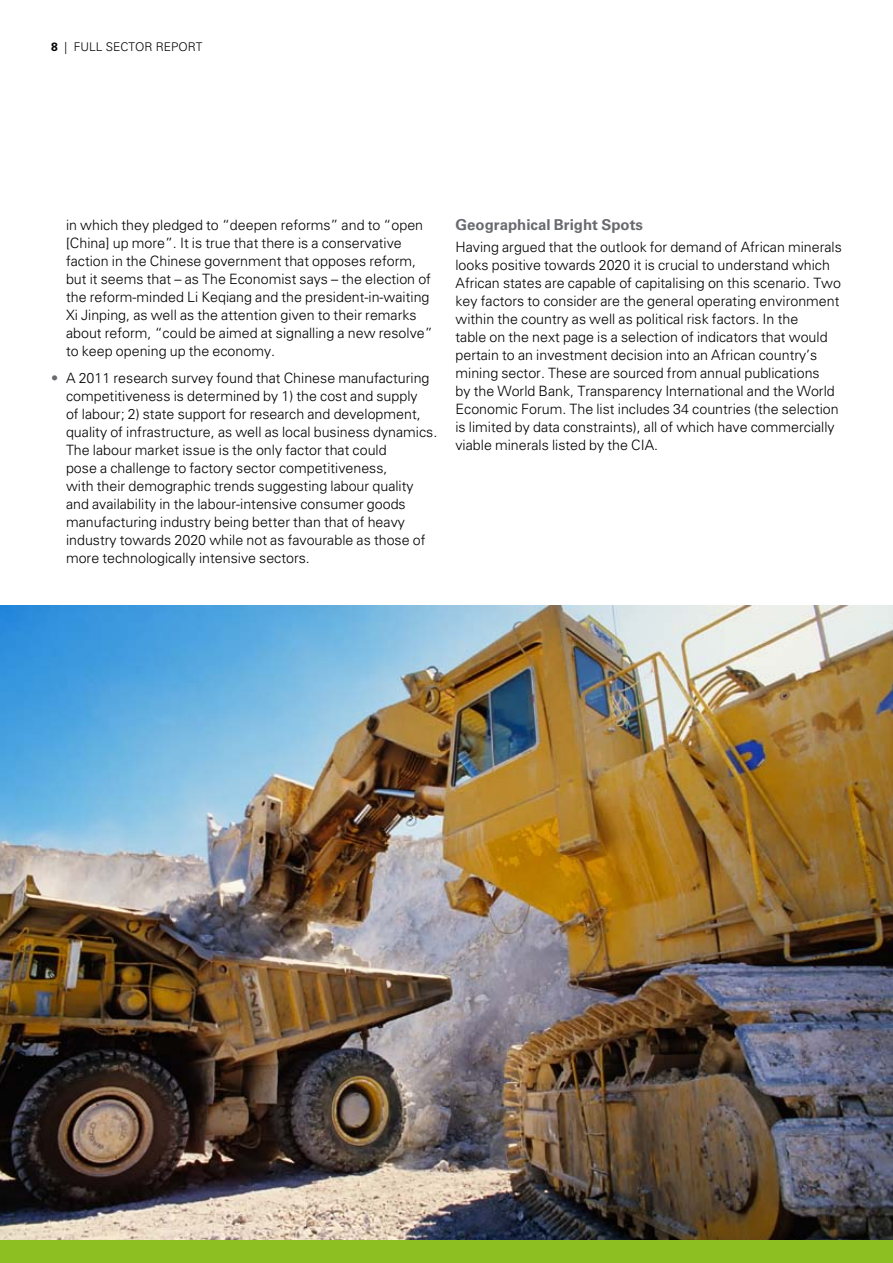
<style>
.page{position:relative;width:893px;height:1263px;background:#fff}
.page>*{position:absolute;margin:0;border:0;box-sizing:border-box;transform-origin:0 0}
.t1{font:700 15px "Univers LT Std";color:#696a6f}
.t2{font:300 14.25px/18px "Univers LT Std";color:#000}
.t3{font:300 12px "Univers LT Std";color:#000}
.s1{font-weight:700}
.s2{color:#696a6f}
</style>
<div class="page">
<img style="left:0;top:606px;width:893px;height:634px">
<div style="left:0;top:1240px;width:893px;height:23px;background:#8dbe22"></div>
<p class="t3" style="left:51px;top:39px;width:153px"><span class="s1">8</span> | FULL SECTOR REPORT</p>
<p class="t2" style="left:66px;top:216px;width:368px">in which they pledged to “deepen reforms” and to “open [China] up more”. It is true that there is a conservative faction in the Chinese government that opposes reform, but it seems that – as The Economist says – the election of the reform-minded Li Keqiang and the president-in-waiting Xi Jinping, as well as the attention given to their remarks about reform, “could be aimed at signalling a new resolve” to keep opening up the economy.</p>
<p class="t2" style="left:66px;top:369px;width:373px;text-indent:-15px"><span class="s2">•</span> A 2011 research survey found that Chinese manufacturing competitiveness is determined by 1) the cost and supply<br>of labour; 2) state support for research and development, quality of infrastructure, as well as local business dynamics.<br>The labour market issue is the only factor that could<br>pose a challenge to factory sector competitiveness,<br>with their demographic trends suggesting labour quality and availability in the labour-intensive consumer goods manufacturing industry being better than that of heavy industry towards 2020 while not as favourable as those of more technologically intensive sectors.</p>
<p class="t1" style="left:455px;top:216px;width:189px">Geographical Bright Spots</p>
<p class="t2" style="left:455px;top:238px;width:388px">Having argued that the outlook for demand of African minerals looks positive towards 2020 it is crucial to understand which African states are capable of capitalising on this scenario. Two key factors to consider are the general operating environment within the country as well as political risk factors. In the<br>table on the next page is a selection of indicators that would pertain to an investment decision into an African country’s mining sector. These are sourced from annual publications<br>by the World Bank, Transparency International and the World Economic Forum. The list includes 34 countries (the selection is limited by data constraints), all of which have commercially viable minerals listed by the CIA.</p>
</div>
